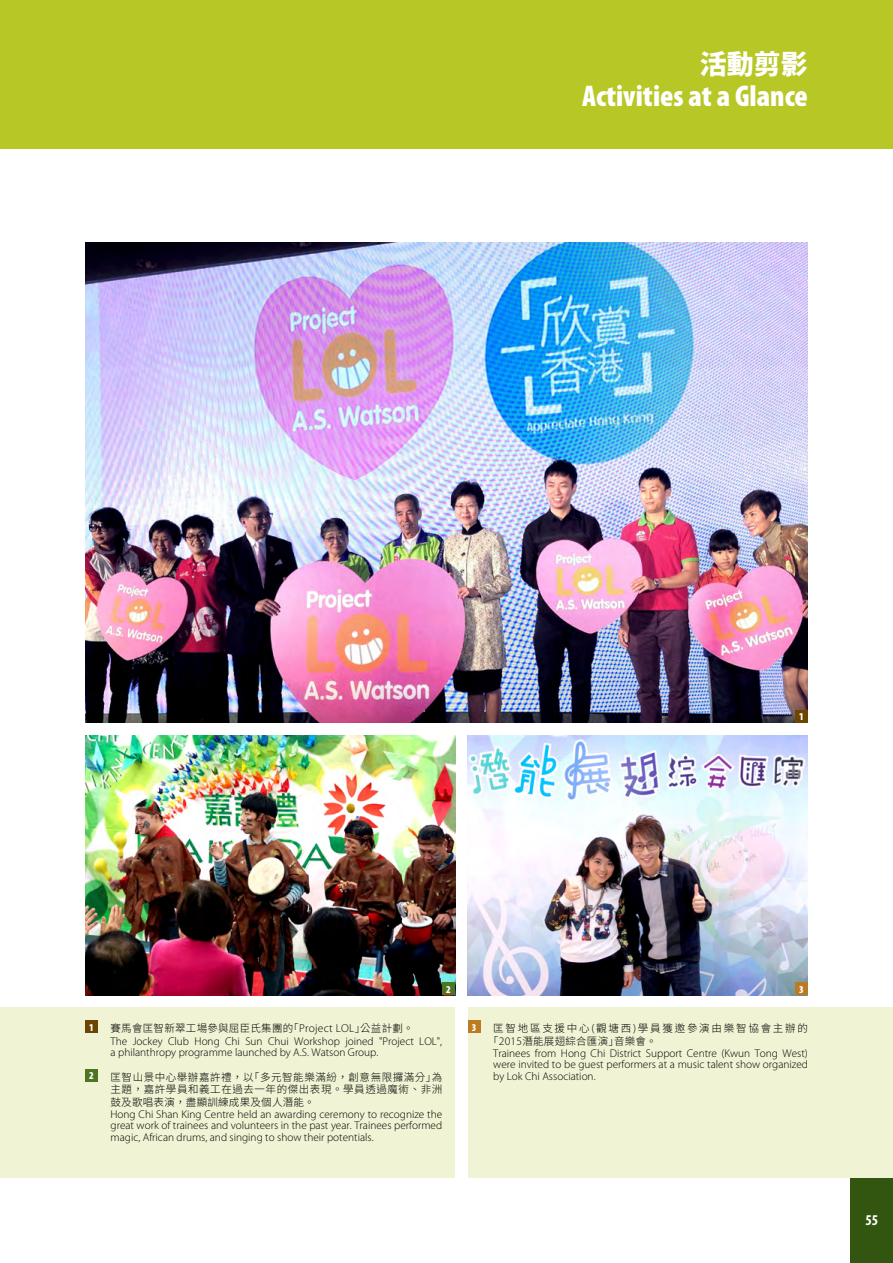
<style>
.page{position:relative;width:893px;height:1263px;background:#fff}
.page>*{position:absolute;margin:0;border:0;box-sizing:border-box;transform-origin:0 0}
.t1{font:900 condensed 30px "Myriad Pro";color:#fff}
.t2{font:900 27px "Noto Sans CJ Ktc";color:#fff}
.t3{font:700 condensed 15px "Myriad Pro";color:#fff}
.t4{font:300 11.25px/11.2px "Myriad Pro";color:#000;text-align:justify}
.t5{font:300 10.5px/12.5px "Noto Sans CJ Ktc";letter-spacing:.055em;color:#000;text-align:justify}
.t6{font:300 10.5px/12.5px "Noto Sans CJ Ktc";letter-spacing:.17em;color:#000}
.t7{font:300 10.5px "Noto Sans CJ Ktc";letter-spacing:.025em;color:#000}
.t8{font:900 condensed 10.5px "Myriad Pro";color:#fff}
.s1{font-family:"Myriad Pro";font-size:11.55px}
</style>
<div class="page">
<div style="left:0;top:1008px;width:893px;height:170px;background:#f0f4d4"></div>
<div style="left:850px;top:1178px;width:43px;height:85px;background:#32560f"></div>
<div style="left:0;top:0;width:893px;height:149px;background:#b7c726"></div>
<img style="left:468px;top:736px;width:340px;height:259px">
<img style="left:85px;top:242px;width:723px;height:481px">
<img style="left:85px;top:736px;width:370px;height:259px">
<div style="left:795px;top:710px;width:13px;height:13px;background:#6c4501"></div>
<div style="left:442px;top:982px;width:13px;height:13px;background:#4c7620"></div>
<div style="left:468px;top:1020px;width:12px;height:13px;background:#bb7b22"></div>
<div style="left:85px;top:1020px;width:13px;height:13px;background:#6c4501"></div>
<div style="left:85px;top:1069px;width:13px;height:13px;background:#4c7620"></div>
<div style="left:795px;top:982px;width:13px;height:13px;background:#bb7b22"></div>
<div style="left:455px;top:1008px;width:13px;height:170px;background:#fff"></div>
<h2 class="t2" style="left:700px;top:48px;width:109px">活動剪影</h2>
<h1 class="t1" style="left:582px;top:79px;width:227px">Activities at a Glance</h1>
<p class="t8" style="left:799px;top:711px;width:6px">1</p>
<p class="t8" style="left:446px;top:983px;width:6px">2</p>
<p class="t7" style="left:111px;top:1022px;width:305px">賽馬會匡智新翠工場參與屈臣氏集團的｢<span class="s1">Project LOL</span>｣公益計劃。</p>
<p class="t8" style="left:89px;top:1021px;width:6px">1</p>
<p class="t8" style="left:472px;top:1021px;width:6px">3</p>
<p class="t8" style="left:89px;top:1070px;width:6px">2</p>
<p class="t4" style="left:111px;top:1035px;width:333px">The Jockey Club Hong Chi Sun Chui Workshop joined "Project LOL", a philanthropy programme launched by A.S. Watson Group.</p>
<p class="t5" style="left:111px;top:1071px;width:333px">匡智山景中心舉辦嘉許禮，以｢多元智能樂滿紛，創意無限攞滿分｣為主題，嘉許學員和義工在過去一年的傑出表現。學員透過魔術、非洲鼓及歌唱表演，盡顯訓練成果及個人潛能。</p>
<p class="t4" style="left:111px;top:1109px;width:333px">Hong Chi Shan King Centre held an awarding ceremony to recognize the great work of trainees and volunteers in the past year. Trainees performed magic, African drums, and singing to show their potentials.</p>
<p class="t8" style="left:799px;top:983px;width:6px">3</p>
<p class="t6" style="left:493px;top:1022px;width:316px">匡智地區支援中心<span class="s1">(</span>觀塘西<span class="s1">)</span>學員獲邀參演由樂智協會主辦的｢<span class="s1">2015</span>潛能展翅綜合匯演｣音樂會。</p>
<p class="t4" style="left:493px;top:1048px;width:316px">Trainees from Hong Chi District Support Centre (Kwun Tong West) were invited to be guest performers at a music talent show organized by Lok Chi Association.</p>
<h3 class="t3" style="left:865px;top:1211px;width:14px">55</h3>
</div>
